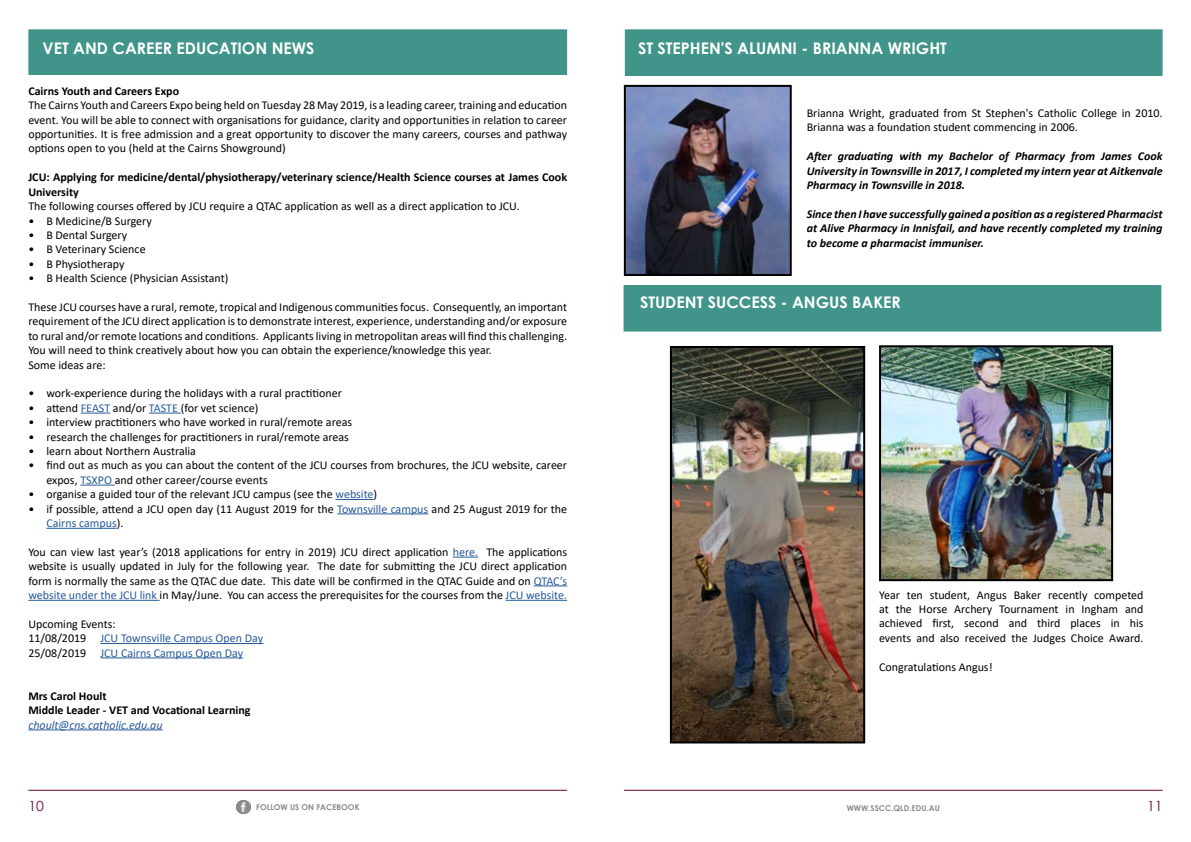
<style>
.page{position:relative;width:1191px;height:842px;background:#fff}
.page>*{position:absolute;margin:0;border:0;box-sizing:border-box;transform-origin:0 0}
.t1{font:700 16px "Century Gothic";color:#fff}
.t2{font:14px "Century Gothic";color:#6e033a}
.t3{font:12px/14.4px "Calibri";color:#000}
.t4{font:italic 700 12px/14.4px "Calibri";color:#000;text-align:justify}
.t5{font:700 12px/14.4px "Calibri";color:#000}
.t6{font:12px/14.4px "Calibri";color:#275b9b}
.t7{font:italic 12px "Calibri";color:#275b9b}
.t8{font:700 8px "Century Gothic";color:#8a8a8a}
.s1{color:#275b9b}
.s2{color:#000}
</style>
<div class="page">
<hr style="left:28px;top:790px;width:539px;height:1px;background:#6e033a">
<hr style="left:624px;top:790px;width:538px;height:1px;background:#6e033a">
<img style="left:236px;top:800px;width:14px;height:14px">
<div style="left:625px;top:30px;width:537px;height:45px;background:#40948a"></div>
<div style="left:625px;top:29px;width:537px;height:47px;border:1px solid #40948a"></div>
<img style="left:627px;top:88px;width:161px;height:185px">
<div style="left:624px;top:85px;width:167px;height:191px;border:2px solid #000"></div>
<img style="left:673px;top:349px;width:189px;height:391px">
<div style="left:670px;top:346px;width:195px;height:397px;border:2px solid #000"></div>
<img style="left:882px;top:348px;width:228px;height:230px">
<div style="left:879px;top:345px;width:234px;height:236px;border:2px solid #000"></div>
<div style="left:624px;top:286px;width:536px;height:45px;background:#40948a"></div>
<div style="left:623px;top:285px;width:538px;height:46px;border:1px solid #40948a"></div>
<div style="left:29px;top:30px;width:537px;height:44px;background:#40948a"></div>
<div style="left:28px;top:29px;width:539px;height:46px;border:1px solid #40948a"></div>
<svg style="left:81px;top:413px;width:29px;height:1px"></svg>
<hr style="left:149px;top:413px;width:32px;height:1px;background:#275b9b">
<hr style="left:80px;top:485px;width:35px;height:1px;background:#275b9b">
<hr style="left:335px;top:499px;width:38px;height:1px;background:#275b9b">
<hr style="left:337px;top:513px;width:91px;height:1px;background:#275b9b">
<hr style="left:46px;top:528px;width:71px;height:1px;background:#275b9b">
<svg style="left:453px;top:557px;width:25px;height:1px"></svg>
<hr style="left:533px;top:585px;width:34px;height:1px;background:#275b9b">
<hr style="left:28px;top:600px;width:132px;height:1px;background:#275b9b">
<hr style="left:505px;top:600px;width:62px;height:1px;background:#275b9b">
<hr style="left:100px;top:643px;width:163px;height:1px;background:#275b9b">
<hr style="left:100px;top:657px;width:143px;height:1px;background:#275b9b">
<hr style="left:28px;top:729px;width:135px;height:1px;background:#275b9b">
<h1 class="t1" style="left:43px;top:36px;width:273px">VET AND CAREER EDUCATION NEWS</h1>
<p class="t5" style="left:28px;top:84px;width:152px">Cairns Youth and Careers Expo</p>
<p class="t3" style="left:28px;top:98px;width:540px;text-align:justify">The Cairns Youth and Careers Expo being held on Tuesday 28 May 2019, is a leading career, training and education event. You will be able to connect with organisations for guidance, clarity and opportunities in relation to career opportunities. It is free admission and a great opportunity to discover the many careers, courses and pathway options open to you (held at the Cairns Showground)</p>
<p class="t5" style="left:28px;top:170px;width:540px">JCU: Applying for medicine/dental/physiotherapy/veterinary science/Health Science courses at James Cook<br>University</p>
<p class="t3" style="left:28px;top:199px;width:493px">The following courses offered by JCU require a QTAC application as well as a direct application to JCU.</p>
<p class="t3" style="left:28px;top:213px;width:125px">• B Medicine/B Surgery</p>
<p class="t3" style="left:28px;top:227px;width:100px">• B Dental Surgery</p>
<p class="t3" style="left:28px;top:242px;width:119px">• B Veterinary Science</p>
<p class="t3" style="left:28px;top:256px;width:98px">• B Physiotherapy</p>
<p class="t3" style="left:28px;top:271px;width:201px">• B Health Science (Physician Assistant)</p>
<p class="t3" style="left:28px;top:299px;width:540px">These JCU courses have a rural, remote, tropical and Indigenous communities focus. Consequently, an important requirement of the JCU direct application is to demonstrate interest, experience, understanding and/or exposure to rural and/or remote locations and conditions. Applicants living in metropolitan areas will find this challenging.<br>You will need to think creatively about how you can obtain the experience/knowledge this year.<br>Some ideas are:</p>
<p class="t3" style="left:28px;top:386px;width:315px">• work-experience during the holidays with a rural practitioner</p>
<p class="t3" style="left:28px;top:400px;width:231px">• attend <span class="s1">FEAST</span> and/or <span class="s1">TASTE</span> (for vet science)</p>
<p class="t3" style="left:28px;top:415px;width:325px">• interview practitioners who have worked in rural/remote areas</p>
<p class="t3" style="left:28px;top:429px;width:322px">• research the challenges for practitioners in rural/remote areas</p>
<p class="t3" style="left:28px;top:443px;width:169px">• learn about Northern Australia</p>
<p class="t3" style="left:46px;top:458px;width:522px;text-indent:-18px">• find out as much as you can about the content of the JCU courses from brochures, the JCU website, career expos, <span class="s1">TSXPO</span> and other career/course events</p>
<p class="t3" style="left:28px;top:487px;width:350px">• organise a guided tour of the relevant JCU campus (see the <span class="s1">website</span>)</p>
<p class="t3" style="left:46px;top:501px;width:522px;text-indent:-18px">• if possible, attend a JCU open day (11 August 2019 for the <span class="s1">Townsville campus</span> and 25 August 2019 for the<br><span class="s1">Cairns campus</span>).</p>
<p class="t3" style="left:28px;top:544px;width:540px;text-align:justify">You can view last year’s (2018 applications for entry in 2019) JCU direct application <span class="s1">here.</span> The applications website is usually updated in July for the following year. The date for submitting the JCU direct application form is normally the same as the QTAC due date. This date will be confirmed in the QTAC Guide and on <span class="s1">QTAC’s website under the JCU link</span> in May/June. You can access the prerequisites for the courses from the <span class="s1">JCU website.</span></p>
<p class="t6" style="left:28px;top:616px;width:236px"><span class="s2">Upcoming Events:<br>11/08/2019</span> JCU Townsville Campus Open Day<br><span class="s2">25/08/2019</span> JCU Cairns Campus Open Day</p>
<p class="t5" style="left:28px;top:688px;width:224px">Mrs Carol Hoult<br>Middle Leader - VET and Vocational Learning</p>
<p class="t7" style="left:28px;top:716px;width:136px">choult@cns.catholic.edu.au</p>
<h1 class="t1" style="left:638px;top:36px;width:310px">ST STEPHEN'S ALUMNI - BRIANNA WRIGHT</h1>
<p class="t3" style="left:806px;top:105px;width:357px">Brianna Wright, graduated from St Stephen's Catholic College in 2010.<br>Brianna was a foundation student commencing in 2006.</p>
<p class="t4" style="left:806px;top:149px;width:357px">After graduating with my Bachelor of Pharmacy from James Cook University in Townsville in 2017, I completed my intern year at Aitkenvale Pharmacy in Townsville in 2018.</p>
<p class="t4" style="left:806px;top:206px;width:357px">Since then I have successfully gained a position as a registered Pharmacist at Alive Pharmacy in Innisfail, and have recently completed my training to become a pharmacist immuniser.</p>
<h1 class="t1" style="left:640px;top:290px;width:262px">STUDENT SUCCESS - ANGUS BAKER</h1>
<p class="t3" style="left:879px;top:587px;width:266px;text-align:justify">Year ten student, Angus Baker recently competed at the Horse Archery Tournament in Ingham and achieved first, second and third places in his events and also received the Judges Choice Award.</p>
<p class="t3" style="left:879px;top:659px;width:115px">Congratulations Angus!</p>
<p class="t2" style="left:28px;top:796px;width:17px">10</p>
<p class="t8" style="left:256px;top:801px;width:105px">FOLLOW US ON FACEBOOK</p>
<p class="t8" style="left:846px;top:801px;width:95px">WWW.SSCC.QLD.EDU.AU</p>
<p class="t2" style="left:1147px;top:796px;width:17px">11</p>
</div>
